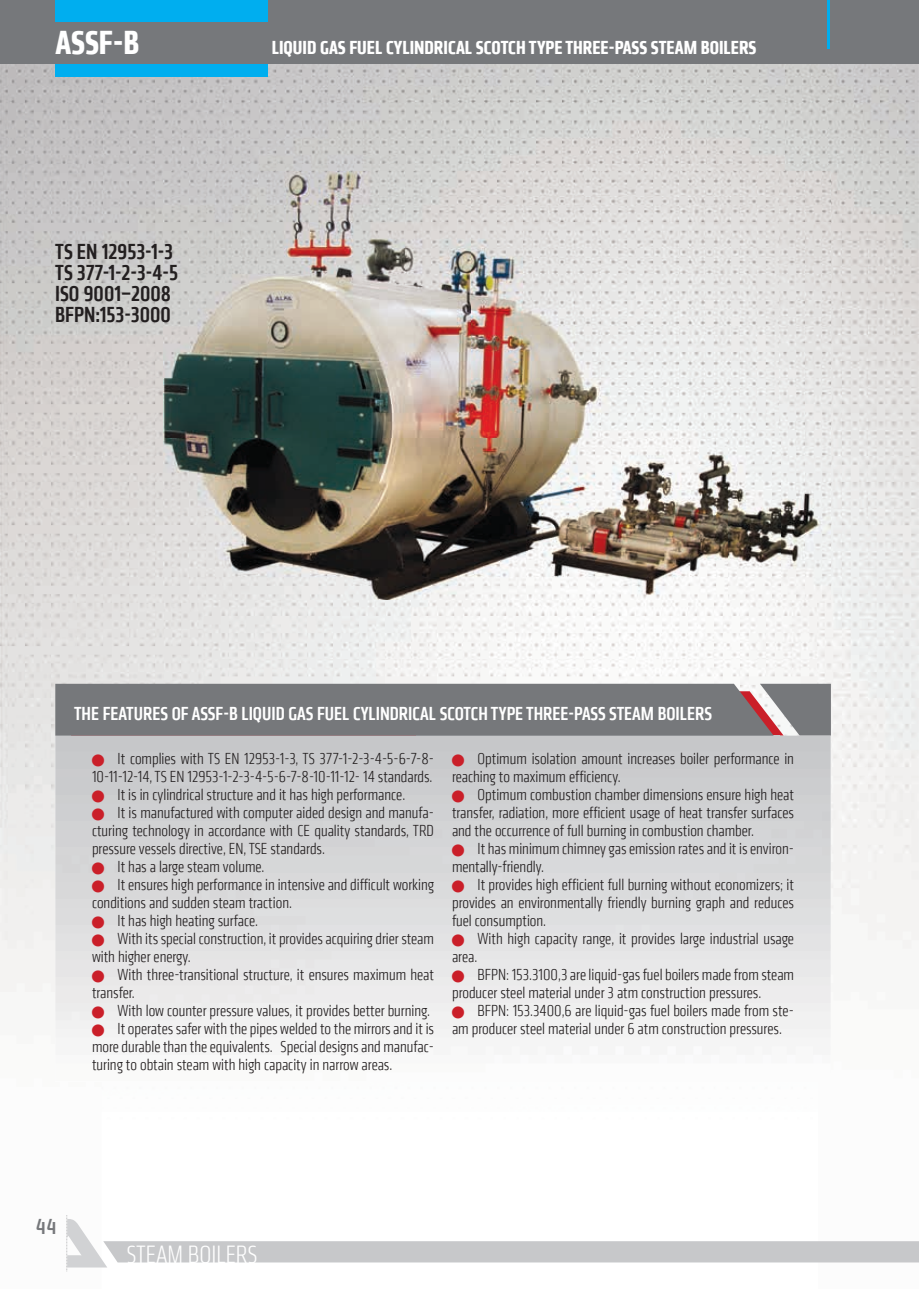
<style>
.page{position:relative;width:919px;height:1289px;background:#fff}
.page>*{position:absolute;margin:0;border:0;box-sizing:border-box;transform-origin:0 0}
.t1{font:34.5px "Klavika CH Bold Cond TF";color:#fff}
.t2{font:300 condensed 25.95px "Klavika CH";color:#fff}
.t3{font:500 condensed 22.5px/21px "Klavika CH";color:#231f20}
.t4{font:700 21px "Plover";color:#76787b}
.t5{font:500 condensed 19.5px "Klavika CH";color:#fff}
.t6{font:19.5px "Klavika CH Bold Cond TF";color:#fff}
.t7{font:300 condensed 16.5px/18px "Klavika CH";color:#231f20}
.s1{color:#ca1f29}
</style>
<div class="page">
<img style="left:0;top:64px;width:918px;height:150px">
<img style="left:0;top:214px;width:203px;height:484px">
<img style="left:817px;top:214px;width:101px;height:815px">
<img style="left:203px;top:599px;width:614px;height:84px">
<svg style="left:66px;top:1215px;width:852px;height:56px"></svg>
<div style="left:0;top:0;width:918px;height:64px;background:#76787b"></div>
<hr style="left:799px;top:735px;width:31px;height:1px;background:#aeafb1">
<svg style="left:71px;top:735px;width:712px;height:1px"></svg>
<img style="left:164px;top:171px;width:666px;height:428px">
<div style="left:55px;top:683px;width:775px;height:52px;background:#76787b"></div>
<div style="left:56px;top:64px;width:212px;height:13px;background:#00aeef"></div>
<hr style="left:827px;top:0;width:2px;height:48px;background:#00aeef">
<div style="left:56px;top:0;width:212px;height:21px;background:#00aeef"></div>
<h1 class="t1" style="left:56px;top:21px;width:85px">ASSF-B</h1>
<p class="t6" style="left:272px;top:35px;width:486px">LIQUID GAS FUEL CYLINDRICAL SCOTCH TYPE THREE-PASS STEAM BOILERS</p>
<h3 class="t3" style="left:55px;top:241px;width:124px">TS EN 12953-1-3<br>TS 377-1-2-3-4-5<br>ISO 9001–2008<br>BFPN:153-3000</h3>
<p class="t5" style="left:74px;top:701px;width:639px">THE FEATURES OF ASSF-B LIQUID GAS FUEL CYLINDRICAL SCOTCH TYPE THREE-PASS STEAM BOILERS</p>
<p class="t7" style="left:92px;top:749px;width:343px"><span class="s1">■</span> It complies with TS EN 12953-1-3, TS 377-1-2-3-4-5-6-7-8-<br>10-11-12-14, TS EN 12953-1-2-3-4-5-6-7-8-10-11-12- 14 standards.</p>
<p class="t7" style="left:92px;top:785px;width:315px"><span class="s1">■</span> It is in cylindrical structure and it has high performance.</p>
<p class="t7" style="left:92px;top:803px;width:343px;text-align:justify"><span class="s1">■</span> It is manufactured with computer aided design and manufa&shy;cturing technology in accordance with CE quality standards, TRD pressure vessels directive, EN, TSE standards.</p>
<p class="t7" style="left:92px;top:857px;width:174px"><span class="s1">■</span> It has a large steam volume.</p>
<p class="t7" style="left:92px;top:875px;width:343px"><span class="s1">■</span> It ensures high performance in intensive and difficult working conditions and sudden steam traction.</p>
<p class="t7" style="left:92px;top:911px;width:168px"><span class="s1">■</span> It has high heating surface.</p>
<p class="t7" style="left:92px;top:929px;width:343px"><span class="s1">■</span> With its special construction, it provides acquiring drier steam with higher energy.</p>
<p class="t7" style="left:92px;top:965px;width:343px"><span class="s1">■</span> With three-transitional structure, it ensures maximum heat transfer.</p>
<p class="t7" style="left:92px;top:1001px;width:339px"><span class="s1">■</span> With low counter pressure values, it provides better burning.</p>
<p class="t7" style="left:92px;top:1019px;width:343px;text-align:justify"><span class="s1">■</span> It operates safer with the pipes welded to the mirrors and it is more durable than the equivalents. Special designs and manufac&shy;turing to obtain steam with high capacity in narrow areas.</p>
<p class="t7" style="left:452px;top:749px;width:343px"><span class="s1">■</span> Optimum isolation amount increases boiler performance in reaching to maximum efficiency.</p>
<p class="t7" style="left:452px;top:785px;width:343px;text-align:justify"><span class="s1">■</span> Optimum combustion chamber dimensions ensure high heat transfer, radiation, more efficient usage of heat transfer surfaces and the occurrence of full burning in combustion chamber.</p>
<p class="t7" style="left:452px;top:839px;width:343px"><span class="s1">■</span> It has minimum chimney gas emission rates and it is environ&shy;mentally-friendly.</p>
<p class="t7" style="left:452px;top:875px;width:343px;text-align:justify"><span class="s1">■</span> It provides high efficient full burning without economizers; it provides an environmentally friendly burning graph and reduces fuel consumption.</p>
<p class="t7" style="left:452px;top:929px;width:343px"><span class="s1">■</span> With high capacity range, it provides large industrial usage area.</p>
<p class="t7" style="left:452px;top:965px;width:343px"><span class="s1">■</span> BFPN: 153.3100,3 are liquid-gas fuel boilers made from steam producer steel material under 3 atm construction pressures.</p>
<p class="t7" style="left:452px;top:1001px;width:343px"><span class="s1">■</span> BFPN: 153.3400,6 are liquid-gas fuel boilers made from ste&shy;am producer steel material under 6 atm construction pressures.</p>
<p class="t4" style="left:36px;top:1215px;width:23px">44</p>
<h2 class="t2" style="left:127px;top:1239px;width:132px">STEAM BOILERS</h2>
</div>
